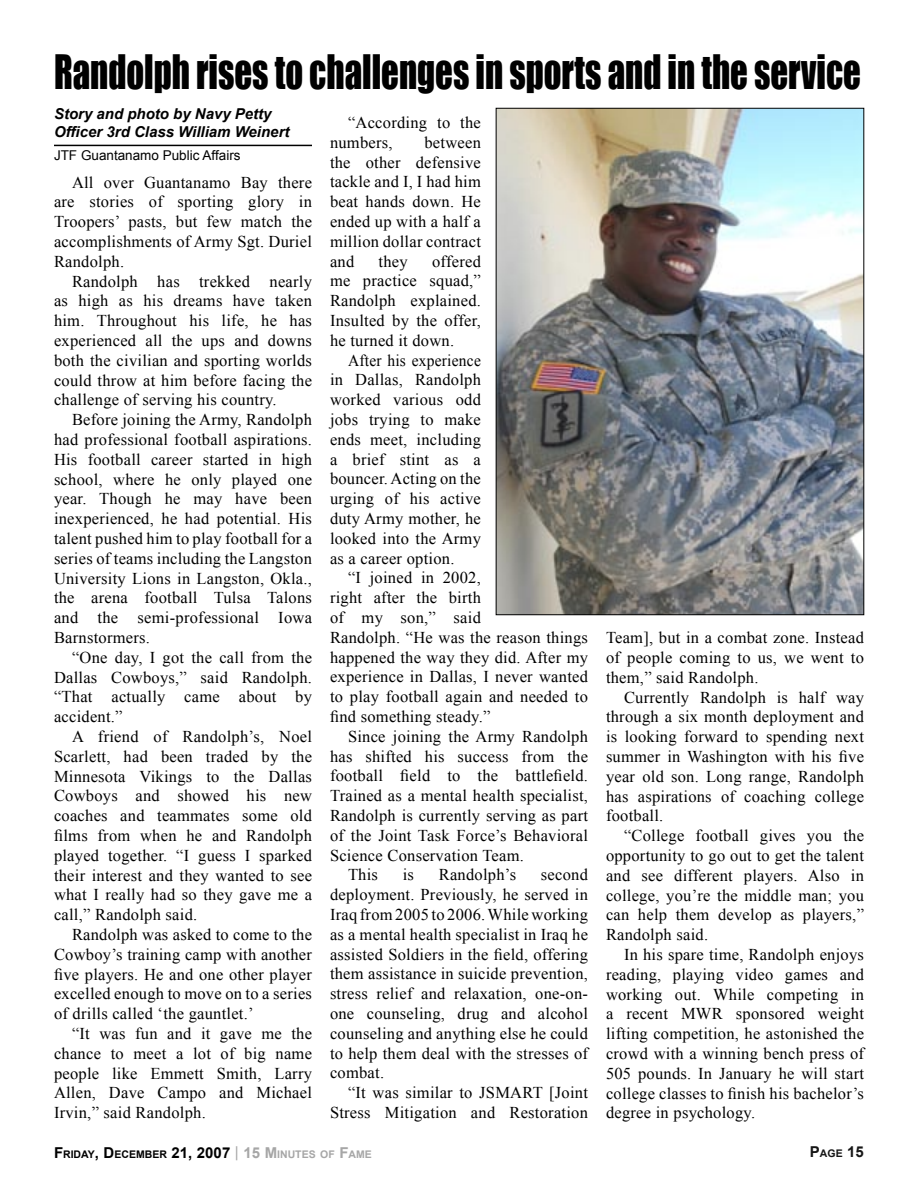
<style>
.page{position:relative;width:918px;height:1188px;background:#fff}
.page>*{position:absolute;margin:0;border:0;box-sizing:border-box;transform-origin:0 0}
.t1{font:43.65px "Impact";color:#000;scale:.8 1}
.Body_text_news{font:16.5px/19.8px "Times New Roman";letter-spacing:.015em;color:#000;text-align:justify}
.Body_text_news-2{font:16.5px/19.8px "Times New Roman";letter-spacing:.015em;color:#000;text-align:justify;scale:.94 1}
.By_line_name{font:italic 700 15px/18px "Arial";color:#000}
.t2{font:700 15px "Arial";color:#161616}
.By_line_office{font:13.5px "Arial";color:#000}
.t3{font:700 10.5px "Arial";color:#000}
.s1{font-size:15px}
.s2{font-weight:400;font-size:15px;color:#a6a6a6}
.s3{font-size:15px;color:#a6a6a6}
.s4{color:#a6a6a6}
.s5{font-size:10.5px}
</style>
<div class="page">
<hr style="left:54px;top:145px;width:258px;height:1px;background:#000">
<img style="left:498px;top:110px;width:364px;height:503px">
<p class="t1" style="left:54px;top:38px;width:1010px">Randolph rises to challenges in sports and in the service</p>
<p class="By_line_name" style="left:54px;top:105px;width:237px">Story and photo by Navy Petty<br>Officer 3rd Class William Weinert</p>
<p class="By_line_office" style="left:54px;top:146px;width:188px">JTF Guantanamo Public Affairs</p>
<p class="Body_text_news" style="left:54px;top:172px;width:260px;text-indent:18px">All over Guantanamo Bay there are stories of sporting glory in Troopers’ pasts, but few match the accomplishments of Army Sgt. Duriel Randolph.</p>
<p class="Body_text_news" style="left:54px;top:271px;width:260px;text-indent:18px">Randolph has trekked nearly as high as his dreams have taken him. Throughout his life, he has experienced all the ups and downs both the civilian and sporting worlds could throw at him before facing the challenge of serving his country.</p>
<p class="Body_text_news" style="left:54px;top:409px;width:260px;text-indent:18px">Before joining the Army, Randolph had professional football aspirations.<br>His football career started in high school, where he only played one year. Though he may have been inexperienced, he had potential. His talent pushed him to play football for a series of teams including the Langston University Lions in Langston, Okla., the arena football Tulsa Talons and the semi-professional Iowa Barnstormers.</p>
<p class="Body_text_news" style="left:54px;top:647px;width:260px;text-indent:18px">“One day, I got the call from the Dallas Cowboys,” said Randolph. “That actually came about by accident.”</p>
<p class="Body_text_news" style="left:54px;top:726px;width:260px;text-indent:18px">A friend of Randolph’s, Noel Scarlett, had been traded by the Minnesota Vikings to the Dallas Cowboys and showed his new coaches and teammates some old films from when he and Randolph played together. “I guess I sparked their interest and they wanted to see what I really had so they gave me a call,” Randolph said.</p>
<p class="Body_text_news" style="left:54px;top:924px;width:260px;text-indent:18px">Randolph was asked to come to the Cowboy’s training camp with another five players. He and one other player excelled enough to move on to a series of drills called ‘the gauntlet.’</p>
<p class="Body_text_news" style="left:54px;top:1023px;width:260px;text-indent:18px">“It was fun and it gave me the chance to meet a lot of big name people like Emmett Smith, Larry Allen, Dave Campo and Michael Irvin,” said Randolph.</p>
<p class="Body_text_news" style="left:330px;top:112px;width:152px;text-indent:18px">“According to the numbers,</p>
<p class="Body_text_news" style="left:330px;top:132px;width:152px;text-indent:94px">between the other defensive tackle and I, I had him beat hands down. He ended up with a half a million dollar contract and</p>
<p class="Body_text_news" style="left:330px;top:251px;width:152px;text-indent:102px">offered me practice squad,” Randolph explained.<br>Insulted by the offer, he turned it down.</p>
<p class="Body_text_news-2" style="left:330px;top:350px;width:162px;text-indent:18px">After his experience in Dallas, Randolph worked various odd jobs trying to make ends meet, including a brief stint as a bouncer. Acting on the urging of his active duty Army mother, he looked into the Army as a career option.</p>
<p class="Body_text_news" style="left:330px;top:568px;width:260px;text-align:left;text-indent:18px">“I joined in 2002,<br>right after the birth<br>of my son,” said<br>Randolph. “He was the reason things happened the way they did. After my experience in Dallas, I never wanted to play football again and needed to find something steady.”</p>
<p class="Body_text_news" style="left:330px;top:726px;width:260px;text-indent:18px">Since joining the Army Randolph has shifted his success from the football field to the battlefield.<br>Trained as a mental health specialist, Randolph is currently serving as part of the Joint Task Force’s Behavioral Science Conservation Team.</p>
<p class="Body_text_news" style="left:348px;top:865px;width:32px">This</p>
<p class="Body_text_news" style="left:403px;top:865px;width:13px">is</p>
<p class="Body_text_news" style="left:439px;top:865px;width:79px">Randolph’s</p>
<p class="Body_text_news" style="left:379px;top:251px;width:31px">they</p>
<p class="Body_text_news" style="left:330px;top:865px;width:260px;text-indent:211px">second deployment. Previously, he served in Iraq from 2005 to 2006. While working as a mental health specialist in Iraq he assisted Soldiers in the field, offering them assistance in suicide prevention, stress relief and relaxation, one-on&shy;one counseling, drug and alcohol counseling and anything else he could to help them deal with the stresses of combat.</p>
<p class="Body_text_news" style="left:330px;top:1082px;width:260px;text-align:right">“It was similar to JSMART [Joint<br>Stress Mitigation and Restoration</p>
<p class="Body_text_news" style="left:606px;top:628px;width:260px">Team], but in a combat zone. Instead of people coming to us, we went to them,” said Randolph.</p>
<p class="Body_text_news" style="left:606px;top:687px;width:260px;text-indent:18px">Currently Randolph is half way through a six month deployment and is looking forward to spending next summer in Washington with his five year old son. Long range, Randolph has aspirations of coaching college football.</p>
<p class="Body_text_news" style="left:606px;top:826px;width:260px;text-indent:18px">“College football gives you the opportunity to go out to get the talent and see different players. Also in college, you’re the middle man; you can help them develop as players,” Randolph said.</p>
<p class="Body_text_news" style="left:606px;top:944px;width:260px;text-indent:18px">In his spare time, Randolph enjoys reading, playing video games and working out. While competing in a recent MWR sponsored weight lifting competition, he astonished the crowd with a winning bench press of 505 pounds. In January he will start college classes to finish his bachelor’s degree in psychology.</p>
<p class="t3" style="left:54px;top:1148px;width:319px"><span class="s1">F</span>RIDAY<span class="s1">, D</span>ECEMBER <span class="s1">21, 2007</span> <span class="s2">|</span> <span class="s3">15 M</span><span class="s4">INUTES OF</span> <span class="s3">F</span><span class="s4">AME</span></p>
<p class="t2" style="left:810px;top:1142px;width:56px">P<span class="s5">AGE</span> 15</p>
</div>
